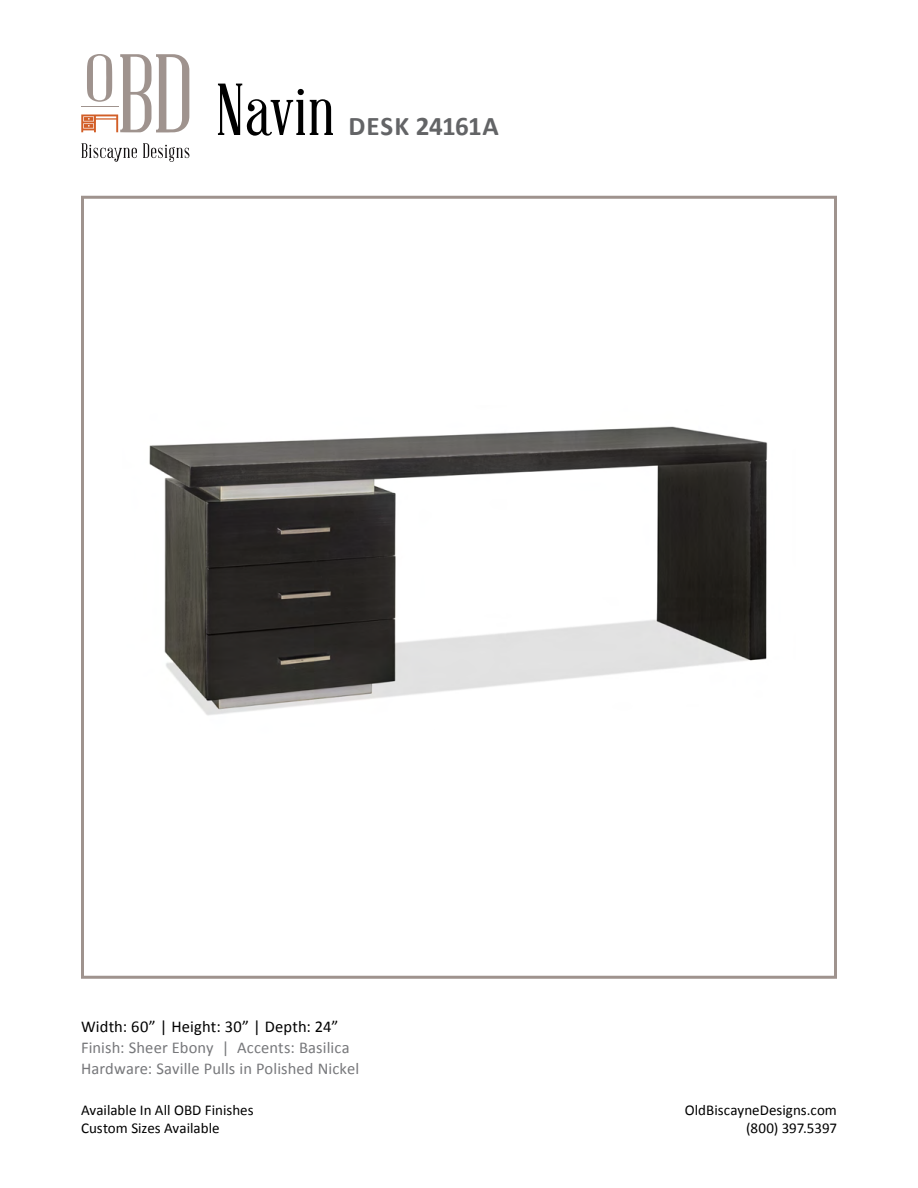
<style>
.page{position:relative;width:918px;height:1188px;background:#fff}
.page>*{position:absolute;margin:0;border:0;box-sizing:border-box;transform-origin:0 0}
.t1{font:72px "Abraham Lincoln";color:#000}
.t2{font:700 27px "Calibri";letter-spacing:.01em;color:#636466}
.t3{font:16.5px/21px "Calibri";letter-spacing:.005em;color:#77787b}
.t4{font:16.5px "Calibri";letter-spacing:.01em;color:#000}
.t5{font:15px "Calibri";color:#000}
</style>
<div class="page">
<svg style="left:82px;top:143px;width:55px;height:19px"></svg>
<svg style="left:143px;top:143px;width:46px;height:19px"></svg>
<svg style="left:81px;top:54px;width:108px;height:78px"></svg>
<img style="left:149px;top:426px;width:619px;height:290px">
<div style="left:81px;top:196px;width:756px;height:783px;border:3px solid #9f938e"></div>
<h1 class="t1" style="left:216px;top:72px;width:120px">Navin</h1>
<h2 class="t2" style="left:348px;top:109px;width:152px">DESK 24161A</h2>
<p class="t4" style="left:81px;top:1016px;width:259px">Width: 60” | Height: 30” | Depth: 24”</p>
<p class="t3" style="left:81px;top:1036px;width:280px">Finish: Sheer Ebony | Accents: Basilica<br>Hardware: Saville Pulls in Polished Nickel</p>
<p class="t5" style="left:81px;top:1101px;width:174px">Available In All OBD Finishes</p>
<p class="t5" style="left:685px;top:1101px;width:154px">OldBiscayneDesigns.com</p>
<p class="t5" style="left:81px;top:1119px;width:140px">Custom Sizes Available</p>
<p class="t5" style="left:746px;top:1119px;width:92px">(800) 397.5397</p>
</div>
